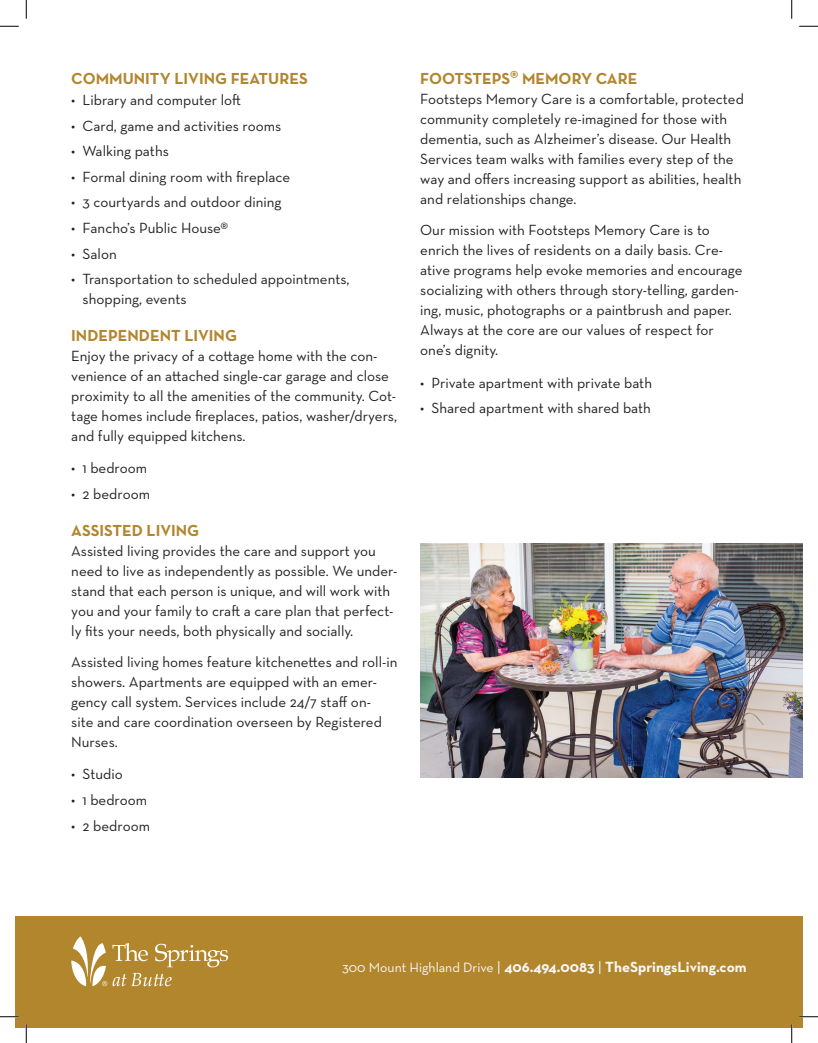
<style>
.page{position:relative;width:818px;height:1043px;background:#fff}
.page>*{position:absolute;margin:0;border:0;box-sizing:border-box;transform-origin:0 0}
.Subhead{font:700 16.25px "Neutraface Text";color:#b2862d}
.Body{font:15px/20px "Neutraface Text";color:#231f20}
.Body-2{font:700 15px "Neutraface Text";color:#f6f8f8}
.s1{font-weight:400;font-size:13.75px}
.s2{font-weight:400}
</style>
<div class="page">
<div style="left:15px;top:916px;width:787px;height:112px;background:#b2862d"></div>
<svg style="left:71px;top:936px;width:157px;height:50px"></svg>
<img style="left:420px;top:543px;width:382px;height:234px">
<svg style="left:0;top:25px;width:19px;height:2px"></svg>
<svg style="left:799px;top:25px;width:19px;height:2px"></svg>
<svg style="left:0;top:1016px;width:19px;height:1px"></svg>
<svg style="left:799px;top:1015px;width:19px;height:2px"></svg>
<svg style="left:25px;top:0;width:2px;height:19px"></svg>
<svg style="left:25px;top:1024px;width:2px;height:18px"></svg>
<svg style="left:791px;top:0;width:1px;height:19px"></svg>
<svg style="left:791px;top:1024px;width:1px;height:18px"></svg>
<p class="Subhead" style="left:71px;top:68px;width:238px">COMMUNITY LIVING FEATURES</p>
<p class="Body" style="left:71px;top:90px;width:171px">• Library and computer loft</p>
<p class="Body" style="left:71px;top:115px;width:211px">• Card, game and activities rooms</p>
<p class="Body" style="left:71px;top:141px;width:99px">• Walking paths</p>
<p class="Body" style="left:71px;top:166px;width:220px">• Formal dining room with fireplace</p>
<p class="Body" style="left:71px;top:192px;width:212px">• 3 courtyards and outdoor dining</p>
<p class="Body" style="left:71px;top:218px;width:158px">• Fancho’s Public House®</p>
<p class="Body" style="left:71px;top:243px;width:47px">• Salon</p>
<p class="Body" style="left:82px;top:269px;width:268px;text-indent:-11px">• Transportation to scheduled appointments, shopping, events</p>
<p class="Subhead" style="left:71px;top:325px;width:167px">INDEPENDENT LIVING</p>
<p class="Body" style="left:71px;top:346px;width:327px">Enjoy the privacy of a cottage home with the con&shy;venience of an attached single-car garage and close proximity to all the amenities of the community. Cot&shy;tage homes include fireplaces, patios, washer/dryers, and fully equipped kitchens.</p>
<p class="Body" style="left:71px;top:458px;width:77px">• 1 bedroom</p>
<p class="Body" style="left:71px;top:484px;width:80px">• 2 bedroom</p>
<p class="Subhead" style="left:71px;top:520px;width:129px">ASSISTED LIVING</p>
<p class="Body" style="left:71px;top:540px;width:328px">Assisted living provides the care and support you need to live as independently as possible. We under&shy;stand that each person is unique, and will work with you and your family to craft a care plan that perfect&shy;ly fits your needs, both physically and socially.</p>
<p class="Body" style="left:71px;top:652px;width:328px">Assisted living homes feature kitchenettes and roll-in showers. Apartments are equipped with an emer&shy;gency call system. Services include 24/7 staff on-<br>site and care coordination overseen by Registered Nurses.</p>
<p class="Body" style="left:71px;top:764px;width:53px">• Studio</p>
<p class="Body" style="left:71px;top:789px;width:77px">• 1 bedroom</p>
<p class="Body" style="left:71px;top:815px;width:80px">• 2 bedroom</p>
<p class="Subhead" style="left:420px;top:68px;width:218px">FOOTSTEPS® MEMORY CARE</p>
<p class="Body" style="left:420px;top:89px;width:325px">Footsteps Memory Care is a comfortable, protected community completely re-imagined for those with dementia, such as Alzheimer’s disease. Our Health Services team walks with families every step of the way and offers increasing support as abilities, health and relationships change.</p>
<p class="Body" style="left:420px;top:220px;width:324px">Our mission with Footsteps Memory Care is to enrich the lives of residents on a daily basis. Cre&shy;ative programs help evoke memories and encourage socializing with others through story-telling, garden&shy;ing, music, photographs or a paintbrush and paper.<br>Always at the core are our values of respect for one’s dignity.</p>
<p class="Body" style="left:420px;top:372px;width:233px">• Private apartment with private bath</p>
<p class="Body" style="left:420px;top:398px;width:232px">• Shared apartment with shared bath</p>
<p class="Body-2" style="left:342px;top:956px;width:406px"><span class="s1">300 Mount Highland Drive</span> <span class="s2">|</span> 406.494.0083 <span class="s2">|</span> TheSpringsLiving.com</p>
</div>
